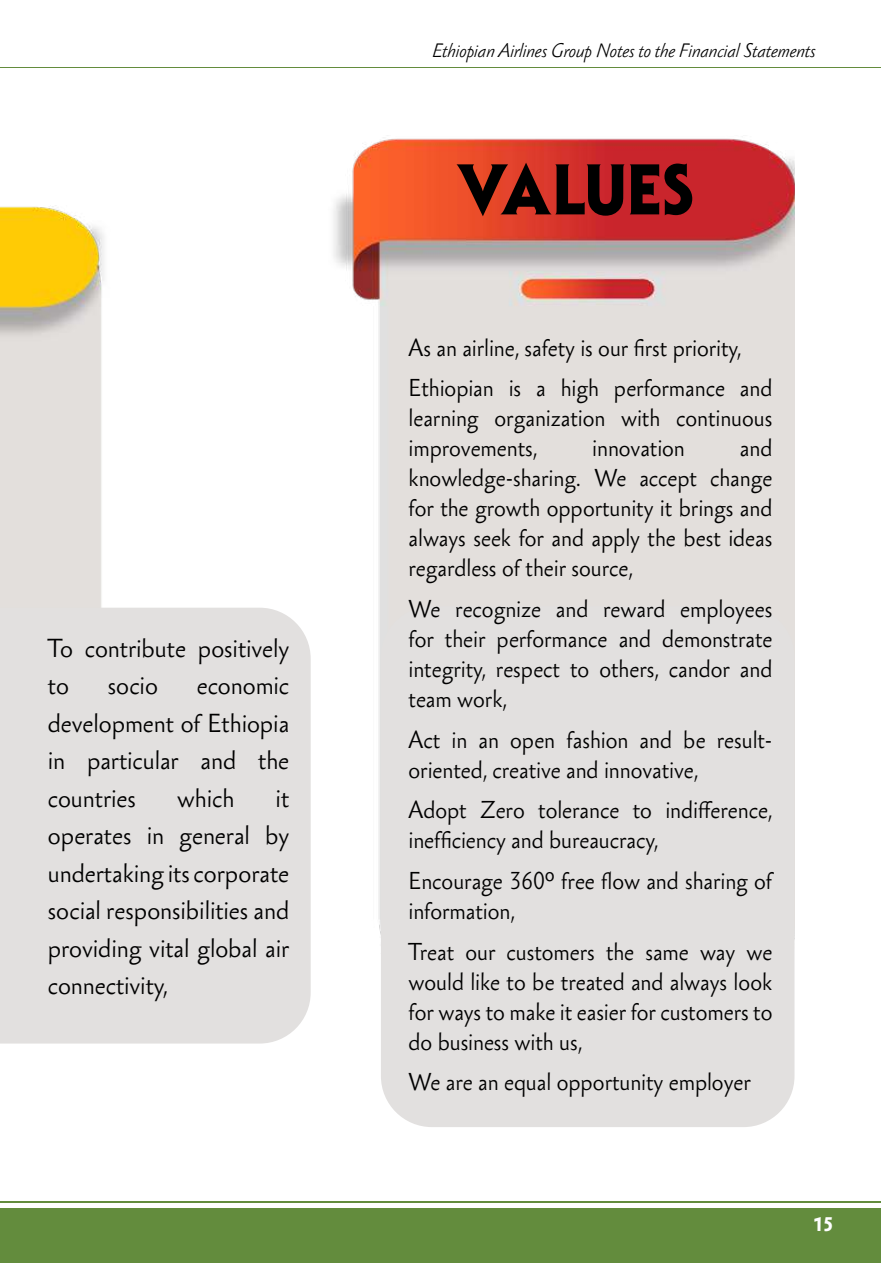
<style>
.page{position:relative;width:881px;height:1263px;background:#fff}
.page>*{position:absolute;margin:0;border:0;box-sizing:border-box;transform-origin:0 0}
.t1{font:800 75px "Sebastian";color:#000}
.t2{font:24px/37.5px "Sebastian Light Pro";color:#000;text-align:justify}
.t3{font:22.5px/30px "Sebastian Light Pro";color:#000}
.t4{font:italic 300 18px "Sebastian";color:#000}
.t5{font:700 18px "Sebastian Medium UCF";color:#fff}
</style>
<div class="page">
<div style="left:0;top:1208px;width:880px;height:55px;background:#638c3d"></div>
<hr style="left:0;top:1201px;width:880px;height:2px;background:#638c3d">
<hr style="left:0;top:67px;width:880px;height:1px;background:#638c3d">
<img style="left:333px;top:137px;width:461px;height:798px">
<div style="left:381px;top:606px;width:413px;height:521px;background:#e2e0df;border-radius:51px"></div>
<img style="left:0;top:206px;width:113px;height:402px">
<div style="left:0;top:608px;width:310px;height:435px;background:#e2e0df"></div>
<p class="t2" style="left:48px;top:630px;width:243px">To contribute positively to</p>
<p class="t2" style="left:48px;top:667px;width:243px;text-indent:149px">economic development of Ethiopia in particular and the countries</p>
<p class="t2" style="left:108px;top:667px;width:52px">socio</p>
<p class="t2" style="left:177px;top:780px;width:58px">which</p>
<p class="t2" style="left:48px;top:780px;width:243px;text-indent:228px">it operates in general by undertaking its corporate social responsibilities and providing vital global air connectivity,</p>
<p class="t4" style="left:432px;top:39px;width:385px">Ethiopian Airlines Group Notes to the Financial Statements</p>
<h1 class="t1" style="left:456px;top:146px;width:238px">VALUES</h1>
<p class="t3" style="left:408px;top:328px;width:365px;line-height:40.7px">As an airline, safety is our first priority,<br>Ethiopian is a high performance and</p>
<p class="t3" style="left:408px;top:404px;width:365px">learning organization with continuous improvements,</p>
<p class="t3" style="left:408px;top:434px;width:365px;text-align:justify;text-indent:331px">and knowledge-sharing. We accept change for the growth opportunity it brings and always seek for and apply the best ideas regardless of their source,</p>
<p class="t3" style="left:408px;top:594px;width:365px;text-align:justify">We recognize and reward employees for their performance and demonstrate integrity, respect to others, candor and team work,</p>
<p class="t3" style="left:408px;top:725px;width:365px">Act in an open fashion and be result&shy;oriented, creative and innovative,</p>
<p class="t3" style="left:408px;top:796px;width:365px">Adopt Zero tolerance to indifference, inefficiency and bureaucracy,</p>
<p class="t3" style="left:408px;top:866px;width:365px">Encourage 360° free flow and sharing of information,</p>
<p class="t3" style="left:408px;top:937px;width:365px;text-align:justify">Treat our customers the same way we would like to be treated and always look for ways to make it easier for customers to do business with us,</p>
<p class="t3" style="left:408px;top:1067px;width:343px">We are an equal opportunity employer</p>
<p class="t3" style="left:592px;top:434px;width:94px">innovation</p>
<p class="t5" style="left:812px;top:1212px;width:22px">15</p>
</div>
